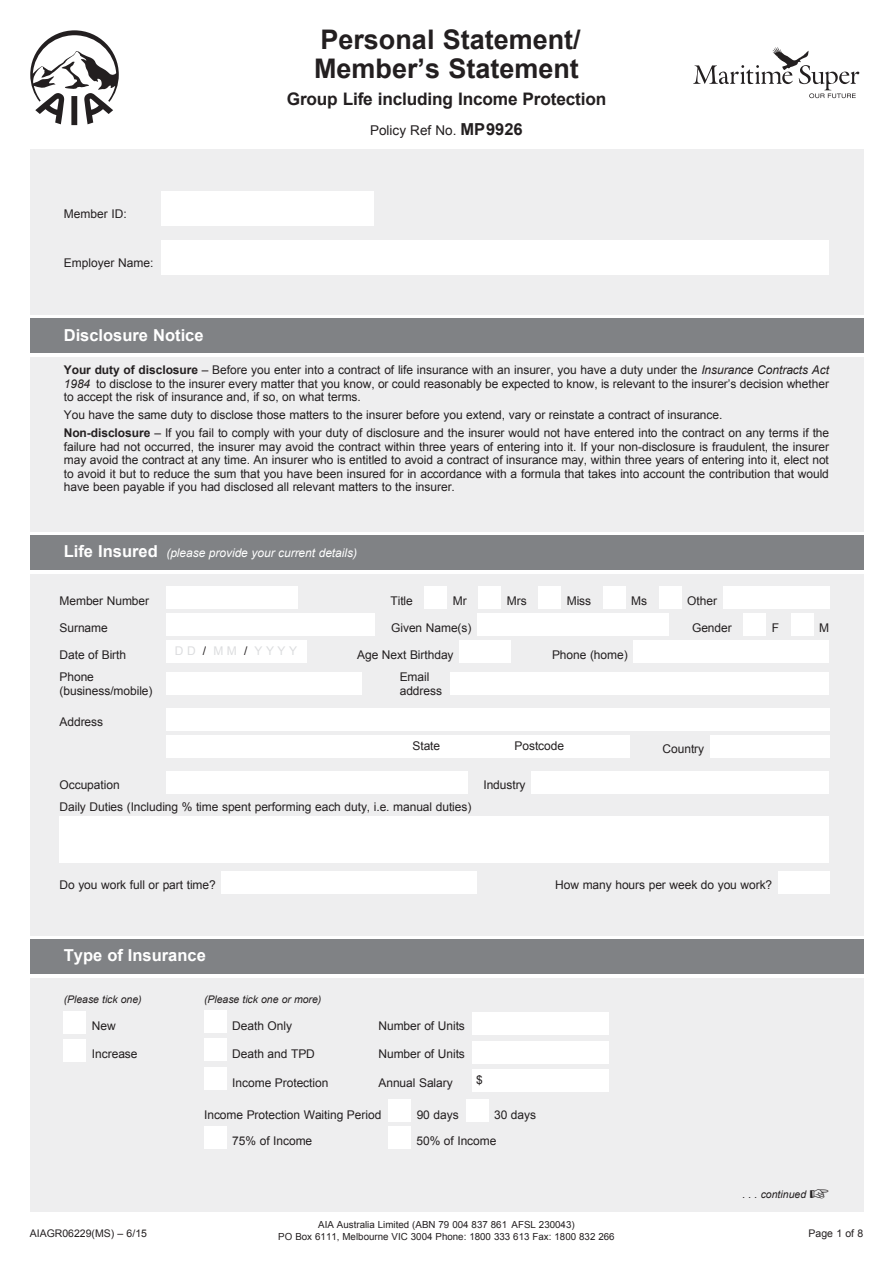
<style>
.page{position:relative;width:893px;height:1263px;background:#fff}
.page>*{position:absolute;margin:0;border:0;box-sizing:border-box;transform-origin:0 0}
.t1{font:700 27px/28.5px "Arial";color:#231f20}
.t2{font:700 17.25px "Arial";letter-spacing:-.01em;color:#231f20}
.t3{font:700 16.5px "Arial";color:#fff}
.t4{font:13.5px "Arial";color:#231f20}
.t5{font:12px/13.5px "Arial";letter-spacing:-.005em;color:#231f20;text-align:justify}
.t6{font:italic 12px "Arial";letter-spacing:-.005em;color:#fff}
.t7{font:12px "Arial";color:#dcdddf}
.t8{font:italic 10.5px "Arial";letter-spacing:-.005em;color:#231f20}
.t9{font:10.5px "Arial";color:#231f20}
.t10{font:9.75px/11.2px "Arial";color:#231f20;text-align:center}
.s1{font-weight:700;font-size:16.5px}
.s2{font-weight:700}
.s3{font-style:italic}
.s4{font-weight:700;font-style:normal;font-size:16.5px}
.s5{color:#231f20}
</style>
<div class="page">
<div style="left:30px;top:357px;width:833px;height:174px;background:#eeeeef"></div>
<div style="left:30px;top:149px;width:833px;height:166px;background:#eeeeef"></div>
<div style="left:30px;top:319px;width:833px;height:34px;background:#808285"></div>
<div style="left:30px;top:574px;width:833px;height:361px;background:#eeeeef"></div>
<div style="left:30px;top:536px;width:833px;height:34px;background:#808285"></div>
<div style="left:30px;top:978px;width:833px;height:234px;background:#eeeeef"></div>
<div style="left:30px;top:940px;width:833px;height:34px;background:#808285"></div>
<div style="left:162px;top:191px;width:212px;height:34px;background:#fff"></div>
<div style="left:162px;top:240px;width:667px;height:34px;background:#fff"></div>
<div style="left:166px;top:586px;width:132px;height:23px;background:#fff"></div>
<div style="left:425px;top:586px;width:22px;height:23px;background:#fff"></div>
<div style="left:479px;top:586px;width:22px;height:23px;background:#fff"></div>
<div style="left:539px;top:586px;width:22px;height:23px;background:#fff"></div>
<div style="left:603px;top:586px;width:22px;height:23px;background:#fff"></div>
<div style="left:659px;top:586px;width:22px;height:23px;background:#fff"></div>
<div style="left:723px;top:586px;width:106px;height:23px;background:#fff"></div>
<div style="left:166px;top:613px;width:208px;height:23px;background:#fff"></div>
<div style="left:477px;top:613px;width:192px;height:23px;background:#fff"></div>
<div style="left:744px;top:613px;width:22px;height:23px;background:#fff"></div>
<div style="left:791px;top:613px;width:22px;height:23px;background:#fff"></div>
<div style="left:166px;top:640px;width:140px;height:23px;background:#fff"></div>
<div style="left:459px;top:640px;width:51px;height:23px;background:#fff"></div>
<div style="left:634px;top:640px;width:195px;height:23px;background:#fff"></div>
<div style="left:166px;top:673px;width:195px;height:22px;background:#fff"></div>
<div style="left:451px;top:673px;width:378px;height:22px;background:#fff"></div>
<div style="left:166px;top:708px;width:663px;height:22px;background:#fff"></div>
<div style="left:166px;top:735px;width:463px;height:22px;background:#fff"></div>
<div style="left:710px;top:735px;width:119px;height:22px;background:#fff"></div>
<div style="left:166px;top:771px;width:302px;height:22px;background:#fff"></div>
<div style="left:531px;top:771px;width:298px;height:22px;background:#fff"></div>
<div style="left:60px;top:816px;width:769px;height:47px;background:#fff"></div>
<div style="left:222px;top:871px;width:255px;height:22px;background:#fff"></div>
<div style="left:778px;top:871px;width:51px;height:22px;background:#fff"></div>
<div style="left:64px;top:1011px;width:22px;height:22px;background:#fff"></div>
<div style="left:204px;top:1010px;width:22px;height:23px;background:#fff"></div>
<div style="left:472px;top:1013px;width:136px;height:22px;background:#fff"></div>
<div style="left:64px;top:1039px;width:22px;height:23px;background:#fff"></div>
<div style="left:204px;top:1039px;width:22px;height:22px;background:#fff"></div>
<div style="left:472px;top:1041px;width:136px;height:22px;background:#fff"></div>
<div style="left:204px;top:1067px;width:22px;height:22px;background:#fff"></div>
<div style="left:472px;top:1069px;width:136px;height:23px;background:#fff"></div>
<div style="left:388px;top:1100px;width:23px;height:22px;background:#fff"></div>
<div style="left:466px;top:1100px;width:22px;height:22px;background:#fff"></div>
<div style="left:204px;top:1126px;width:22px;height:22px;background:#fff"></div>
<div style="left:388px;top:1126px;width:23px;height:22px;background:#fff"></div>
<svg style="left:693px;top:47px;width:166px;height:51px"></svg>
<svg style="left:30px;top:30px;width:89px;height:95px"></svg>
<h1 class="t1" style="left:314px;top:27px;width:268px">Personal Statement/<br>Member’s Statement</h1>
<h2 class="t2" style="left:287px;top:88px;width:321px">Group Life including Income Protection</h2>
<p class="t5" style="left:64px;top:207px;width:65px">Member ID:</p>
<p class="t5" style="left:64px;top:256px;width:91px">Employer Name:</p>
<h3 class="t3" style="left:64px;top:324px;width:141px">Disclosure Notice</h3>
<p class="t4" style="left:370px;top:122px;width:154px">Policy Ref No. <span class="s1">MP9926</span></p>
<p class="t5" style="left:64px;top:364px;width:767px"><span class="s2">Your duty of disclosure</span> – Before you enter into a contract of life insurance with an insurer, you have a duty under the <span class="s3">Insurance Contracts Act 1984</span> to disclose to the insurer every matter that you know, or could reasonably be expected to know, is relevant to the insurer’s decision whether to accept the risk of insurance and, if so, on what terms.</p>
<p class="t5" style="left:64px;top:406px;width:767px;line-height:18px">You have the same duty to disclose those matters to the insurer before you extend, vary or reinstate a contract of insurance.<br><span class="s2">Non-disclosure</span> – If you fail to comply with your duty of disclosure and the insurer would not have entered into the contract on any terms if the</p>
<p class="t5" style="left:64px;top:440px;width:767px">failure had not occurred, the insurer may avoid the contract within three years of entering into it. If your non-disclosure is fraudulent, the insurer may avoid the contract at any time. An insurer who is entitled to avoid a contract of insurance may, within three years of entering into it, elect not to avoid it but to reduce the sum that you have been insured for in accordance with a formula that takes into account the contribution that would have been payable if you had disclosed all relevant matters to the insurer.</p>
<p class="t6" style="left:64px;top:545px;width:295px"><span class="s4">Life Insured</span> (please provide your current details)</p>
<p class="t5" style="left:60px;top:594px;width:91px">Member Number</p>
<p class="t5" style="left:390px;top:594px;width:24px">Title</p>
<p class="t5" style="left:453px;top:594px;width:15px">Mr</p>
<p class="t5" style="left:507px;top:594px;width:21px">Mrs</p>
<p class="t5" style="left:567px;top:594px;width:26px">Miss</p>
<p class="t5" style="left:631px;top:594px;width:17px">Ms</p>
<p class="t5" style="left:687px;top:594px;width:31px">Other</p>
<p class="t5" style="left:60px;top:621px;width:50px">Surname</p>
<p class="t5" style="left:391px;top:621px;width:82px">Given Name(s)</p>
<p class="t5" style="left:692px;top:621px;width:41px">Gender</p>
<p class="t5" style="left:772px;top:621px;width:9px">F</p>
<p class="t5" style="left:819px;top:621px;width:11px">M</p>
<p class="t5" style="left:60px;top:648px;width:68px">Date of Birth</p>
<p class="t7" style="left:175px;top:643px;width:124px">D D <span class="s5">/</span> M M <span class="s5">/</span> Y Y Y Y</p>
<p class="t5" style="left:357px;top:648px;width:98px">Age Next Birthday</p>
<p class="t5" style="left:552px;top:648px;width:77px">Phone (home)</p>
<p class="t5" style="left:60px;top:671px;width:36px">Phone</p>
<p class="t5" style="left:400px;top:671px;width:31px">Email</p>
<p class="t5" style="left:60px;top:684px;width:95px">(business/mobile)</p>
<p class="t5" style="left:400px;top:684px;width:44px">address</p>
<p class="t5" style="left:60px;top:716px;width:45px">Address</p>
<p class="t5" style="left:412px;top:739px;width:29px">State</p>
<p class="t5" style="left:514px;top:739px;width:51px">Postcode</p>
<p class="t5" style="left:663px;top:743px;width:43px">Country</p>
<p class="t5" style="left:60px;top:779px;width:62px">Occupation</p>
<p class="t5" style="left:483px;top:779px;width:44px">Industry</p>
<p class="t5" style="left:60px;top:801px;width:413px">Daily Duties (Including % time spent performing each duty, i.e. manual duties)</p>
<p class="t5" style="left:60px;top:879px;width:158px">Do you work full or part time?</p>
<p class="t5" style="left:555px;top:879px;width:218px">How many hours per week do you work?</p>
<h3 class="t3" style="left:64px;top:945px;width:144px">Type of Insurance</h3>
<p class="t8" style="left:64px;top:992px;width:79px">(Please tick one)</p>
<p class="t8" style="left:204px;top:992px;width:119px">(Please tick one or more)</p>
<p class="t5" style="left:92px;top:1019px;width:25px">New</p>
<p class="t5" style="left:232px;top:1019px;width:61px">Death Only</p>
<p class="t5" style="left:378px;top:1019px;width:88px">Number of Units</p>
<p class="t5" style="left:92px;top:1047px;width:47px">Increase</p>
<p class="t5" style="left:232px;top:1047px;width:84px">Death and TPD</p>
<p class="t5" style="left:378px;top:1047px;width:88px">Number of Units</p>
<p class="t5" style="left:232px;top:1076px;width:98px">Income Protection</p>
<p class="t5" style="left:378px;top:1076px;width:76px">Annual Salary</p>
<p class="t5" style="left:476px;top:1073px;width:8px">$</p>
<p class="t5" style="left:204px;top:1108px;width:179px">Income Protection Waiting Period</p>
<p class="t5" style="left:417px;top:1108px;width:43px">90 days</p>
<p class="t5" style="left:494px;top:1108px;width:43px">30 days</p>
<p class="t5" style="left:232px;top:1134px;width:81px">75% of Income</p>
<p class="t5" style="left:416px;top:1134px;width:81px">50% of Income</p>
<p class="t8" style="left:742px;top:1188px;width:65px">. . . continued</p>
<p class="t10" style="left:278px;top:1219px;width:338px">AIA Australia Limited (ABN 79 004 837 861 AFSL 230043)<br>PO Box 6111, Melbourne VIC 3004 Phone: 1800 333 613 Fax: 1800 832 266</p>
<p class="t9" style="left:30px;top:1227px;width:119px">AIAGR06229(MS) – 6/15</p>
<p class="t9" style="left:809px;top:1227px;width:56px">Page 1 of 8</p>
</div>
